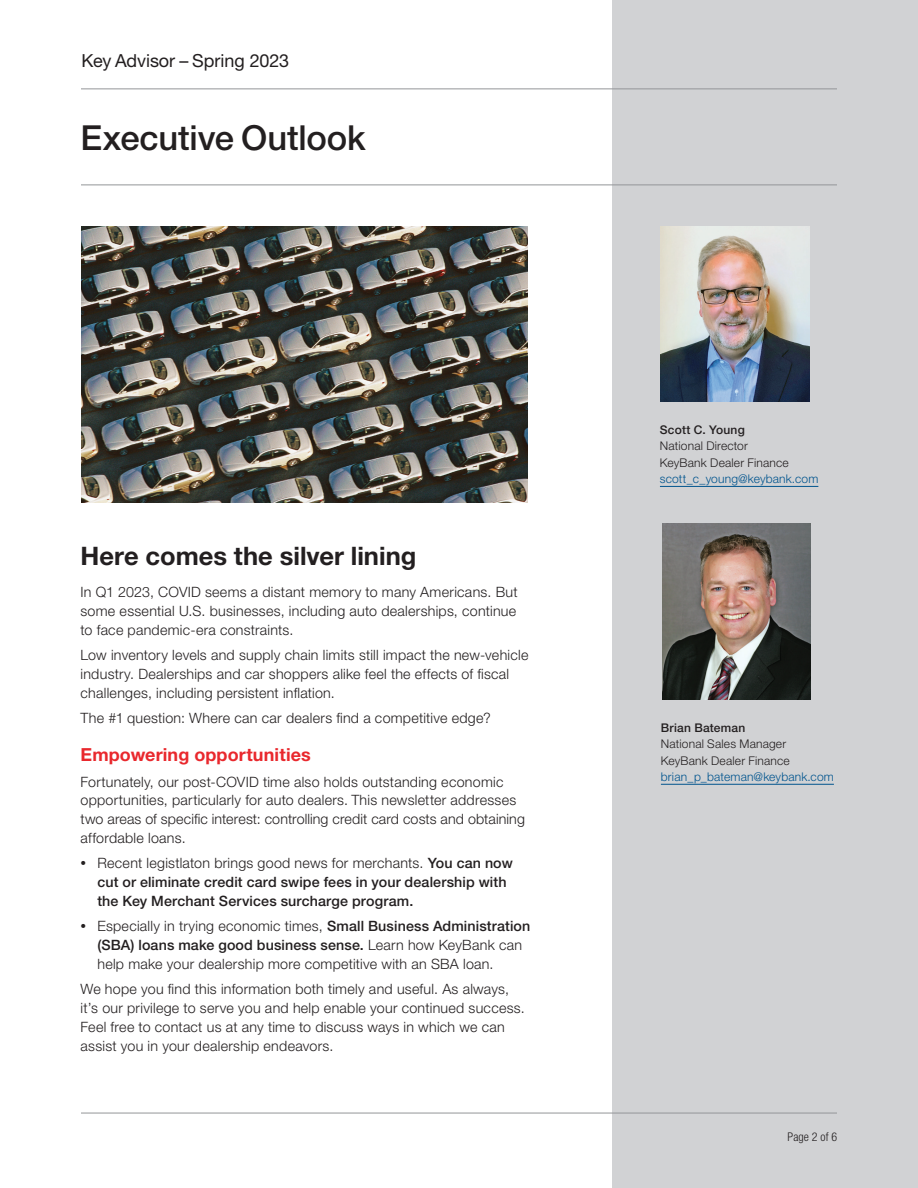
<style>
.page{position:relative;width:918px;height:1188px;background:#fff}
.page>*{position:absolute;margin:0;border:0;box-sizing:border-box;transform-origin:0 0}
.t1{font:500 34.5px "Helvetica Neue LT Std";letter-spacing:-.005em;color:#231f20}
.t2{font:700 25.5px "Helvetica Neue LT Std";color:#231f20}
.t3{font:700 18px "Helvetica Neue LT Std";letter-spacing:.005em;color:#e9282d}
.t4{font:18px "Helvetica Neue LT Std";letter-spacing:-.005em;color:#231f20}
.t5{font:300 14.25px/18.8px "Helvetica Neue LT Std";letter-spacing:.02em;color:#231f20}
.t6{font:500 14.25px/18.8px "Helvetica Neue LT Std";letter-spacing:.01em;color:#231f20}
.t7{font:300 12px/16.5px "Helvetica Neue LT Std";letter-spacing:.015em;color:#231f20}
.t8{font:300 12px "Helvetica Neue LT Std";letter-spacing:.015em;color:#00548e}
.t9{font:500 12px "Helvetica Neue LT Std";letter-spacing:.015em;color:#231f20}
.t10{font:300 condensed 12px "Helvetica Neue LT Std";letter-spacing:.005em;color:#231f20}
.s1{font-weight:300;font-size:11.4px}
.s2{font-weight:300}
.s3{font-size:11.4px}
.s4{font-weight:500}
</style>
<div class="page">
<div style="left:612px;top:0;width:306px;height:1188px;background:#d1d2d4"></div>
<hr style="left:660px;top:486px;width:158px;height:1px;background:#00548e">
<img style="left:661px;top:226px;width:148px;height:176px">
<img style="left:662px;top:524px;width:149px;height:175px">
<hr style="left:661px;top:784px;width:173px;height:1px;background:#00548e">
<hr style="left:81px;top:185px;width:756px;height:1px;background:#939598">
<hr style="left:81px;top:88px;width:756px;height:1px;background:#939598">
<hr style="left:81px;top:1113px;width:756px;height:1px;background:#939598">
<img style="left:82px;top:226px;width:445px;height:277px">
<p class="t4" style="left:82px;top:50px;width:209px">Key Advisor – Spring 2023</p>
<h1 class="t1" style="left:81px;top:117px;width:287px">Executive Outlook</h1>
<h2 class="t2" style="left:81px;top:540px;width:337px">Here comes the silver lining</h2>
<p class="t5" style="left:81px;top:582px;width:439px;text-align:justify">In Q1 2023, COVID seems a distant memory to many Americans. But some essential U.S. businesses, including auto dealerships, continue to face pandemic-era constraints.</p>
<p class="t5" style="left:81px;top:645px;width:449px">Low inventory levels and supply chain limits still impact the new-vehicle industry. Dealerships and car shoppers alike feel the effects of fiscal challenges, including persistent inflation.</p>
<p class="t5" style="left:81px;top:708px;width:412px">The #1 question: Where can car dealers find a competitive edge?</p>
<p class="t3" style="left:81px;top:743px;width:232px">Empowering opportunities</p>
<p class="t5" style="left:81px;top:772px;width:446px">Fortunately, our post-COVID time also holds outstanding economic opportunities, particularly for auto dealers. This newsletter addresses two areas of specific interest: controlling credit card costs and obtaining affordable loans.</p>
<p class="t6" style="left:97px;top:854px;width:417px;text-indent:-17px"><span class="s1">•</span> <span class="s2">Recent legistlaton brings good news for merchants.</span> You can now cut or eliminate credit card swipe fees in your dealership with the Key Merchant Services surcharge program.</p>
<p class="t5" style="left:97px;top:917px;width:434px;text-indent:-17px"><span class="s3">•</span> Especially in trying economic times, <span class="s4">Small Business Administration (SBA) loans make good business sense.</span> Learn how KeyBank can help make your dealership more competitive with an SBA loan.</p>
<p class="t5" style="left:81px;top:980px;width:446px">We hope you find this information both timely and useful. As always, it’s our privilege to serve you and help enable your continued success.<br>Feel free to contact us at any time to discuss ways in which we can assist you in your dealership endeavors.</p>
<p class="t9" style="left:660px;top:422px;width:86px">Scott C. Young</p>
<p class="t7" style="left:660px;top:438px;width:130px">National Director<br>KeyBank Dealer Finance</p>
<p class="t8" style="left:660px;top:472px;width:160px">scott_c_young@keybank.com</p>
<p class="t9" style="left:661px;top:720px;width:86px">Brian Bateman</p>
<p class="t7" style="left:661px;top:736px;width:130px">National Sales Manager<br>KeyBank Dealer Finance</p>
<p class="t8" style="left:661px;top:770px;width:174px">brian_p_bateman@keybank.com</p>
<p class="t10" style="left:787px;top:1130px;width:51px">Page 2 of 6</p>
</div>
